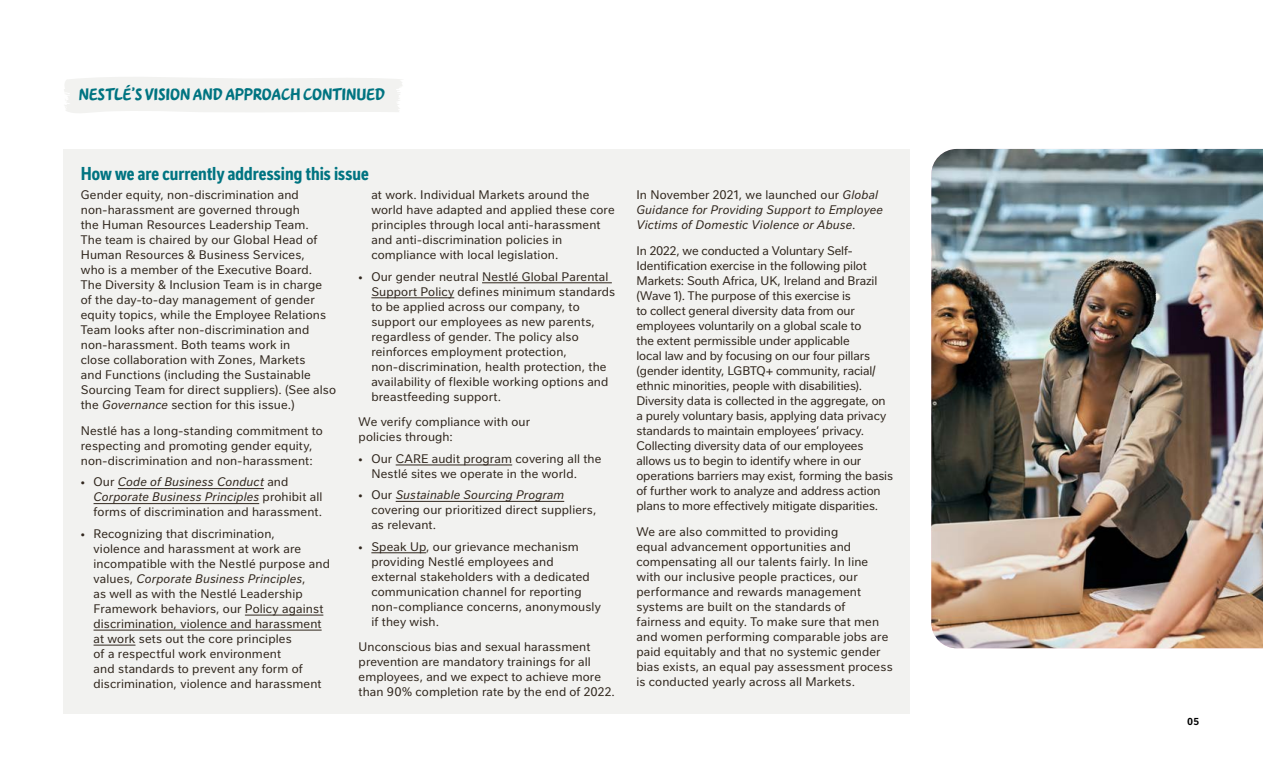
<style>
.page{position:relative;width:1263px;height:766px;background:#fff}
.page>*{position:absolute;margin:0;border:0;box-sizing:border-box;transform-origin:0 0}
.t1{font:700 condensed 18px "Nestle Text";letter-spacing:.005em;color:#007481}
.t2{font:18px "NESTLE Brush ARA";color:#007481}
.t3{font:12px/15px "Nestle Text";letter-spacing:.01em;color:#30261d}
.t4{font:12px/15px "Nestle Text";letter-spacing:-.01em;color:#30261d}
.t5{font:italic 12px/15px "Nestle Text";letter-spacing:.01em;color:#30261d}
.t6{font:700 9.75px "Nestle Text";color:#000}
.s1{font-style:italic}
.s2{font-style:normal}
</style>
<div class="page">
<img style="left:931px;top:149px;width:332px;height:499px">
<div style="left:64px;top:149px;width:846px;height:564px;background:#f2f2f0"></div>
<hr style="left:118px;top:488px;width:146px;height:1px;background:#30261d">
<hr style="left:94px;top:503px;width:165px;height:1px;background:#30261d">
<hr style="left:245px;top:614px;width:78px;height:1px;background:#30261d">
<hr style="left:94px;top:629px;width:228px;height:1px;background:#30261d">
<hr style="left:94px;top:644px;width:41px;height:1px;background:#30261d">
<hr style="left:482px;top:282px;width:130px;height:1px;background:#30261d">
<hr style="left:371px;top:297px;width:83px;height:1px;background:#30261d">
<hr style="left:396px;top:464px;width:116px;height:1px;background:#30261d">
<hr style="left:396px;top:501px;width:168px;height:1px;background:#30261d">
<hr style="left:371px;top:552px;width:55px;height:1px;background:#30261d">
<div style="left:64px;top:77px;width:338px;height:36px;background:#f2f2f0"></div>
<h1 class="t2" style="left:79px;top:83px;width:308px">NESTLÉ’S VISION AND APPROACH CONTINUED</h1>
<h1 class="t1" style="left:81px;top:160px;width:289px">How we are currently addressing this issue</h1>
<p class="t3" style="left:81px;top:187px;width:257px">Gender equity, non-discrimination and non-harassment are governed through<br>the Human Resources Leadership Team.<br>The team is chaired by our Global Head of Human Resources &amp; Business Services,<br>who is a member of the Executive Board.<br>The Diversity &amp; Inclusion Team is in charge of the day-to-day management of gender equity topics, while the Employee Relations Team looks after non-discrimination and non-harassment. Both teams work in<br>close collaboration with Zones, Markets<br>and Functions (including the Sustainable Sourcing Team for direct suppliers). (See also the <span class="s1">Governance</span> section for this issue.)</p>
<p class="t3" style="left:81px;top:422px;width:244px">Nestlé has a long-standing commitment to respecting and promoting gender equity, non-discrimination and non-harassment:</p>
<p class="t3" style="left:94px;top:474px;width:230px;text-indent:-13px">• Our <span class="s1">Code of Business Conduct</span> and<br><span class="s1">Corporate Business Principles</span> prohibit all forms of discrimination and harassment.</p>
<p class="t3" style="left:94px;top:525px;width:238px;text-indent:-13px">• Recognizing that discrimination,<br>violence and harassment at work are incompatible with the Nestlé purpose and values, <span class="s1">Corporate Business Principles</span>,<br>as well as with the Nestlé Leadership Framework behaviors, our Policy against discrimination, violence and harassment at work sets out the core principles<br>of a respectful work environment<br>and standards to prevent any form of discrimination, violence and harassment</p>
<p class="t3" style="left:371px;top:187px;width:245px">at work. Individual Markets around the world have adapted and applied these core principles through local anti-harassment and anti-discrimination policies in compliance with local legislation.</p>
<p class="t3" style="left:371px;top:268px;width:245px;text-indent:-13px">• Our gender neutral Nestlé Global Parental Support Policy defines minimum standards to be applied across our company, to support our employees as new parents, regardless of gender. The policy also reinforces employment protection, non‑discrimination, health protection, the availability of flexible working options and breastfeeding support.</p>
<p class="t3" style="left:359px;top:414px;width:173px">We verify compliance with our policies through:</p>
<p class="t3" style="left:371px;top:450px;width:232px;text-indent:-13px">• Our CARE audit program covering all the<br>Nestlé sites we operate in the world.</p>
<p class="t3" style="left:371px;top:486px;width:226px;text-indent:-13px">• Our <span class="s1">Sustainable Sourcing Program </span>covering our prioritized direct suppliers, as relevant.</p>
<p class="t3" style="left:371px;top:538px;width:231px;text-indent:-13px">• Speak Up, our grievance mechanism providing Nestlé employees and external stakeholders with a dedicated communication channel for reporting non-compliance concerns, anonymously if they wish.</p>
<p class="t3" style="left:359px;top:638px;width:258px">Unconscious bias and sexual harassment prevention are mandatory trainings for all employees, and we expect to achieve more than 90% completion rate by the end of 2022.</p>
<p class="t5" style="left:636px;top:187px;width:248px"><span class="s2">In November 2021, we launched our</span> Global<br>Guidance for Providing Support to Employee<br>Victims of Domestic Violence or Abuse<span class="s2">.</span></p>
<p class="t4" style="left:636px;top:242px;width:258px">In 2022, we conducted a Voluntary Self-Identification exercise in the following pilot Markets: South Africa, UK, Ireland and Brazil (Wave 1). The purpose of this exercise is<br>to collect general diversity data from our employees voluntarily on a global scale to<br>the extent permissible under applicable<br>local law and by focusing on our four pillars (gender identity, LGBTQ+ community, racial/ ethnic minorities, people with disabilities).<br>Diversity data is collected in the aggregate, on a purely voluntary basis, applying data privacy standards to maintain employees’ privacy.<br>Collecting diversity data of our employees allows us to begin to identify where in our operations barriers may exist, forming the basis of further work to analyze and address action plans to more effectively mitigate disparities.</p>
<p class="t3" style="left:636px;top:523px;width:258px">We are also committed to providing<br>equal advancement opportunities and compensating all our talents fairly. In line with our inclusive people practices, our performance and rewards management systems are built on the standards of fairness and equity. To make sure that men and women performing comparable jobs are paid equitably and that no systemic gender bias exists, an equal pay assessment process is conducted yearly across all Markets.</p>
<p class="t6" style="left:1187px;top:714px;width:14px">05</p>
</div>
